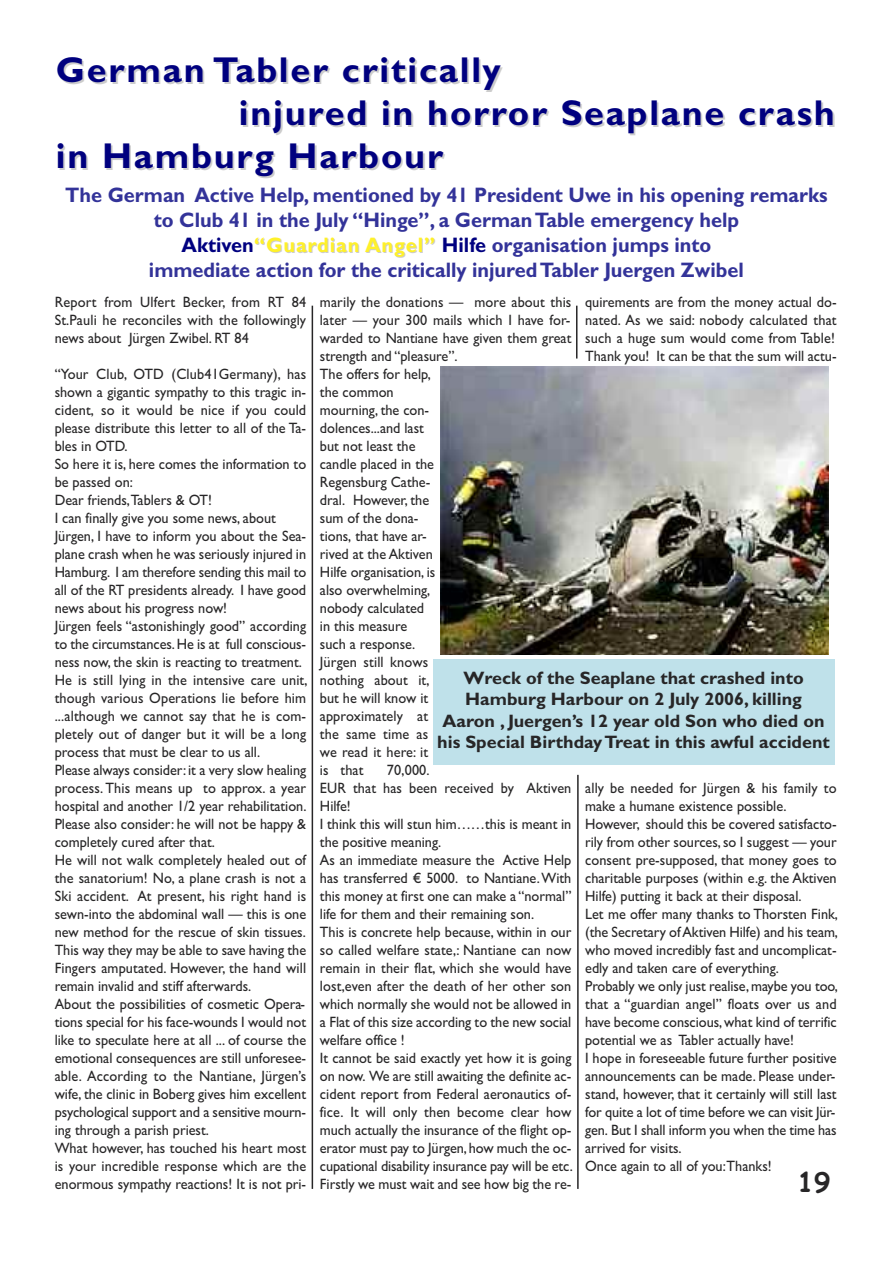
<style>
.page{position:relative;width:893px;height:1263px;background:#fff}
.page>*{position:absolute;margin:0;border:0;box-sizing:border-box;transform-origin:0 0}
.t1{font:700 36px "Gill Sans";letter-spacing:.05em;color:#00007f}
.t2{font:700 27px "Comic Sans MS";color:#272627}
.t3{font:700 21px/25.2px "Gill Sans";color:#339;text-align:center;scale:.95 1}
.t4{font:700 18px/21.6px "Gill Sans";color:#272627;text-align:center}
.t5{font:15px/18px "Gill Sans";color:#272627;scale:.95 1}
.s1{color:#000080}
.s2{color:#fff12a}
</style>
<div class="page">
<img style="left:441px;top:366px;width:388px;height:288px">
<div style="left:433px;top:659px;width:401px;height:106px;background:#bfe1ea"></div>
<hr style="left:312px;top:306px;width:1px;height:883px;background:#272627">
<hr style="left:577px;top:775px;width:2px;height:414px;background:#272627">
<hr style="left:576px;top:306px;width:1px;height:53px;background:#272627">
<h1 class="t1" style="left:56px;top:48px;width:447px">German Tabler critically</h1>
<h1 class="t1" style="left:239px;top:91px;width:597px">injured in horror Seaplane crash</h1>
<h1 class="t1" style="left:56px;top:135px;width:389px">in Hamburg Harbour</h1>
<p class="t3" style="left:65px;top:182px;width:804px">The German Active Help, mentioned by 41 President Uwe in his opening remarks to Club 41 in the July “Hinge”, a GermanTable emergency help <span class="s1">Aktiven</span><span class="s2">“Guardian Angel”</span> <span class="s1">Hilfe</span> organisation jumps into<br>immediate action for the critically injuredTabler Juergen Zwibel</p>
<p class="t5" style="left:55px;top:293px;width:266px;text-align:justify">Report from Ulfert Becker, from RT 84<br>St.Pauli he reconciles with the followingly news about Jürgen Zwibel. RT 84</p>
<p class="t5" style="left:55px;top:365px;width:268px">“Your Club, OTD (Club41Germany), has shown a gigantic sympathy to this tragic in&shy;cident, so it would be nice if you could please distribute this letter to all of the Ta&shy;bles in OTD.<br>So here it is, here comes the information to be passed on:<br>Dear friends,Tablers &amp; OT!<br>I can finally give you some news, about Jürgen, I have to inform you about the Sea&shy;plane crash when he was seriously injured in Hamburg. I am therefore sending this mail to all of the RT presidents already. I have good news about his progress now!<br>Jürgen feels “astonishingly good” according to the circumstances.He is at full conscious&shy;ness now, the skin is reacting to treatment.<br>He is still lying in the intensive care unit, though various Operations lie before him ...although we cannot say that he is com&shy;pletely out of danger but it will be a long process that must be clear to us all.<br>Please always consider: it a very slow healing process. This means up to approx. a year hospital and another 1/2 year rehabilitation.<br>Please also consider: he will not be happy &amp; completely cured after that.<br>He will not walk completely healed out of the sanatorium! No, a plane crash is not a Ski accident. At present, his right hand is sewn-into the abdominal wall — this is one new method for the rescue of skin tissues.<br>This way they may be able to save having the Fingers amputated. However, the hand will remain invalid and stiff afterwards.<br>About the possibilities of cosmetic Opera&shy;tions special for his face-wounds I would not like to speculate here at all ... of course the emotional consequences are still unforesee&shy;able. According to the Nantiane, Jürgen’s wife, the clinic in Boberg gives him excellent psychological support and a sensitive mourn&shy;ing through a parish priest.<br>What however, has touched his heart most is your incredible response which are the enormous sympathy reactions! It is not pri-</p>
<p class="t5" style="left:585px;top:293px;width:266px;text-align:justify">quirements are from the money actual do&shy;nated. As we said: nobody calculated that such a huge sum would come from Table!<br>Thank you! It can be that the sum will actu-</p>
<p class="t5" style="left:320px;top:293px;width:266px">marily the donations — more about this later — your 300 mails which I have for&shy;warded to Nantiane have given them great strength and “pleasure”.<br>The offers for help,<br>the common<br>mourning, the con-<br>dolences...and last<br>but not least the<br>candle placed in the<br>Regensburg Cathe-<br>dral. However, the<br>sum of the dona-<br>tions, that have ar-<br>rived at the Aktiven<br>Hilfe organisation, is<br>also overwhelming,<br>nobody calculated<br>in this measure<br>such a response.<br>Jürgen still knows<br>nothing about it,<br>but he will know it<br>approximately at<br>the same time as<br>we read it here: it<br>is that</p>
<p class="t4" style="left:437px;top:666px;width:394px">Wreck of the Seaplane that crashed into Hamburg Harbour on 2 July 2006, killing Aaron , Juergen’s 12 year old Son who died on his Special BirthdayTreat in this awful accident</p>
<p class="t5" style="left:320px;top:761px;width:268px;text-indent:67px">70,000.<br>EUR that has been received by Aktiven Hilfe!<br>I think this will stun him……this is meant in the positive meaning.<br>As an immediate measure the Active Help has transferred € 5000. to Nantiane.With this money at first one can make a “normal” life for them and their remaining son.<br>This is concrete help because, within in our so called welfare state,: Nantiane can now remain in their flat, which she would have lost,even after the death of her other son which normally she would not be allowed in a Flat of this size according to the new social welfare office !<br>It cannot be said exactly yet how it is going on now. We are still awaiting the definite ac&shy;cident report from Federal aeronautics of&shy;fice. It will only then become clear how much actually the insurance of the flight op&shy;erator must pay to Jürgen, how much the oc&shy;cupational disability insurance pay will be etc.<br>Firstly we must wait and see how big the re-</p>
<p class="t5" style="left:585px;top:779px;width:268px">ally be needed for Jürgen &amp; his family to make a humane existence possible.<br>However, should this be covered satisfacto&shy;rily from other sources,so I suggest — your consent pre-supposed, that money goes to charitable purposes (within e.g. the Aktiven Hilfe) putting it back at their disposal.<br>Let me offer many thanks to Thorsten Fink, (the Secretary ofAktiven Hilfe) and his team, who moved incredibly fast and uncomplicat&shy;edly and taken care of everything.<br>Probably we only just realise,maybe you too, that a “guardian angel” floats over us and have become conscious,what kind of terrific potential we as Tabler actually have!<br>I hope in foreseeable future further positive announcements can be made. Please under&shy;stand, however, that it certainly will still last for quite a lot of time before we can visit Jür&shy;gen. But I shall inform you when the time has arrived for visits.<br>Once again to all of you:Thanks!</p>
<h2 class="t2" style="left:798px;top:1166px;width:34px">19</h2>
</div>
